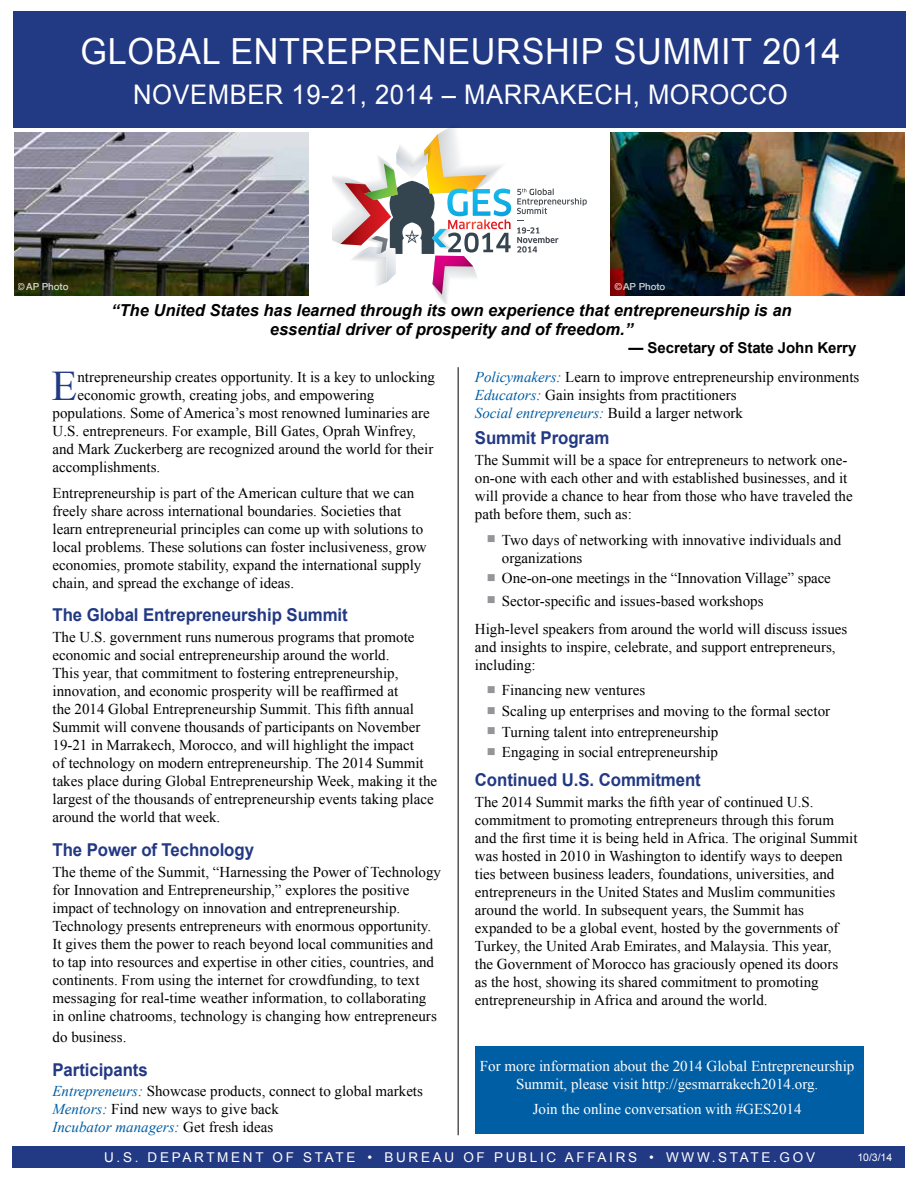
<style>
.page{position:relative;width:918px;height:1188px;background:#fff}
.page>*{position:absolute;margin:0;border:0;box-sizing:border-box;transform-origin:0 0}
.t1{font:42.15px "Times New Roman";color:#223983}
.t2{font:36px "Arial";letter-spacing:.02em;color:#fff;scale:.95 1}
.t3{font:27px "Arial";letter-spacing:.02em;color:#fff;scale:.95 1}
.t4{font:700 17.7px "Arial";letter-spacing:-.005em;color:#223983;scale:.95 1}
.t5{font:italic 700 16.5px/19.5px "Arial";color:#000;text-align:center}
.t6{font:15px/18px "Times New Roman";color:#000}
.t7{font:15px/18px "Times New Roman";color:#fff;text-align:center}
.t8{font:700 15px "Arial";letter-spacing:-.005em;color:#000}
.t9{font:13.5px "Arial";letter-spacing:.2em;color:#fff}
.t10{font:10.5px "Arial";color:#fff}
.t11{font:500 9.75px "Helvetica Neue";letter-spacing:-.005em;color:#fff}
.s1{font-style:italic;color:#005ea4}
</style>
<div class="page">
<img style="left:611px;top:132px;width:293px;height:164px">
<div style="left:13px;top:11px;width:893px;height:116px;background:#223983"></div>
<div style="left:12px;top:1146px;width:892px;height:22px;background:#223983"></div>
<hr style="left:458px;top:367px;width:1px;height:768px;background:#000">
<img style="left:15px;top:132px;width:293px;height:164px">
<div style="left:475px;top:1046px;width:389px;height:88px;background:#005ea4"></div>
<svg style="left:517px;top:189px;width:70px;height:25px"></svg>
<svg style="left:517px;top:227px;width:41px;height:26px"></svg>
<svg style="left:332px;top:127px;width:179px;height:177px"></svg>
<h2 class="t2" style="left:80px;top:28px;width:802px">GLOBAL ENTREPRENEURSHIP SUMMIT 2014</h2>
<h3 class="t3" style="left:133px;top:77px;width:691px">N OVEMBER 19-21, 2014 – MARRAKECH, MOROCCO</h3>
<p class="t11" style="left:18px;top:281px;width:52px">©AP Photo</p>
<p class="t11" style="left:615px;top:281px;width:52px">©AP Photo</p>
<p class="t5" style="left:111px;top:301px;width:682px">“The United States has learned through its own experience that entrepreneurship is an essential driver of prosperity and of freedom.”</p>
<p class="t8" style="left:629px;top:338px;width:229px">— Secretary of State John Kerry</p>
<h1 class="t1" style="left:52px;top:358px;width:27px">E</h1>
<p class="t6" style="left:77px;top:368px;width:359px">ntrepreneurship creates opportunity. It is a key to unlocking</p>
<p class="t6" style="left:77px;top:386px;width:299px">economic growth, creating jobs, and empowering</p>
<p class="t6" style="left:53px;top:404px;width:379px">populations. Some of America’s most renowned luminaries are</p>
<p class="t6" style="left:53px;top:422px;width:365px">U.S. entrepreneurs. For example, Bill Gates, Oprah Winfrey,</p>
<p class="t6" style="left:53px;top:440px;width:382px">and Mark Zuckerberg are recognized around the world for their</p>
<p class="t6" style="left:53px;top:458px;width:109px">accomplishments.</p>
<p class="t6" style="left:53px;top:483px;width:376px">Entrepreneurship is part of the American culture that we can freely share across international boundaries. Societies that learn entrepreneurial principles can come up with solutions to local problems. These solutions can foster inclusiveness, grow economies, promote stability, expand the international supply chain, and spread the exchange of ideas.</p>
<p class="t4" style="left:52px;top:604px;width:312px">The Global Entrepreneurship Summit</p>
<p class="t6" style="left:52px;top:628px;width:386px">The U.S. government runs numerous programs that promote economic and social entrepreneurship around the world.<br>This year, that commitment to fostering entrepreneurship, innovation, and economic prosperity will be reaffirmed at<br>the 2014 Global Entrepreneurship Summit. This fifth annual Summit will convene thousands of participants on November 19-21 in Marrakech, Morocco, and will highlight the impact<br>of technology on modern entrepreneurship. The 2014 Summit takes place during Global Entrepreneurship Week, making it the largest of the thousands of entrepreneurship events taking place around the world that week.</p>
<p class="t4" style="left:52px;top:838px;width:214px">The Power of Technology</p>
<p class="t6" style="left:52px;top:862px;width:390px">The theme of the Summit, “Harnessing the Power of Technology for Innovation and Entrepreneurship,” explores the positive impact of technology on innovation and entrepreneurship.<br>Technology presents entrepreneurs with enormous opportunity.<br>It gives them the power to reach beyond local communities and to tap into resources and expertise in other cities, countries, and continents. From using the internet for crowdfunding, to text messaging for real-time weather information, to collaborating in online chatrooms, technology is changing how entrepreneurs</p>
<p class="t6" style="left:52px;top:1028px;width:75px">do business.</p>
<p class="t4" style="left:52px;top:1058px;width:102px">Participants</p>
<p class="t6" style="left:52px;top:1082px;width:372px"><span class="s1">Entrepreneurs:</span> Showcase products, connect to global markets<br><span class="s1">Mentors:</span> Find new ways to give back<br><span class="s1">Incubator managers:</span> Get fresh ideas</p>
<p class="t6" style="left:475px;top:368px;width:386px"><span class="s1">Policymakers:</span> Learn to improve entrepreneurship environments<br><span class="s1">Educators:</span> Gain insights from practitioners<br><span class="s1">Social entrepreneurs:</span> Build a larger network</p>
<p class="t4" style="left:475px;top:426px;width:143px">Summit Program</p>
<p class="t6" style="left:475px;top:451px;width:379px">The Summit will be a space for entrepreneurs to network one&shy;on-one with each other and with established businesses, and it will provide a chance to hear from those who have traveled the path before them, such as:</p>
<p class="t6" style="left:502px;top:530px;width:341px">Two days of networking with innovative individuals and organizations</p>
<p class="t6" style="left:502px;top:567px;width:331px;line-height:22.2px">One-on-one meetings in the “Innovation Village” space<br>Sector-specific and issues-based workshops</p>
<p class="t6" style="left:475px;top:620px;width:374px">High-level speakers from around the world will discuss issues and insights to inspire, celebrate, and support entrepreneurs, including:</p>
<p class="t6" style="left:502px;top:680px;width:330px;line-height:20.7px">Financing new ventures<br>Scaling up enterprises and moving to the formal sector Turning talent into entrepreneurship<br>Engaging in social entrepreneurship</p>
<p class="t4" style="left:475px;top:769px;width:239px">Continued U.S. Commitment</p>
<p class="t6" style="left:475px;top:793px;width:384px">The 2014 Summit marks the fifth year of continued U.S. commitment to promoting entrepreneurs through this forum and the first time it is being held in Africa. The original Summit was hosted in 2010 in Washington to identify ways to deepen ties between business leaders, foundations, universities, and entrepreneurs in the United States and Muslim communities around the world. In subsequent years, the Summit has expanded to be a global event, hosted by the governments of Turkey, the United Arab Emirates, and Malaysia. This year,<br>the Government of Morocco has graciously opened its doors<br>as the host, showing its shared commitment to promoting entrepreneurship in Africa and around the world.</p>
<p class="t7" style="left:480px;top:1057px;width:376px">For more information about the 2014 Global Entrepreneurship<br>Summit, please visit http://gesmarrakech2014.org.</p>
<p class="t7" style="left:533px;top:1100px;width:270px">Join the online conversation with #GES2014</p>
<p class="t9" style="left:104px;top:1148px;width:402px">U.S. DEPARTMENT OF STATE • BU REAU OF PUB</p>
<p class="t9" style="left:530px;top:1148px;width:287px">LIC AFFAIRS • WWW.STATE.GOV</p>
<p class="t10" style="left:857px;top:1151px;width:36px">10/3/14</p>
</div>
